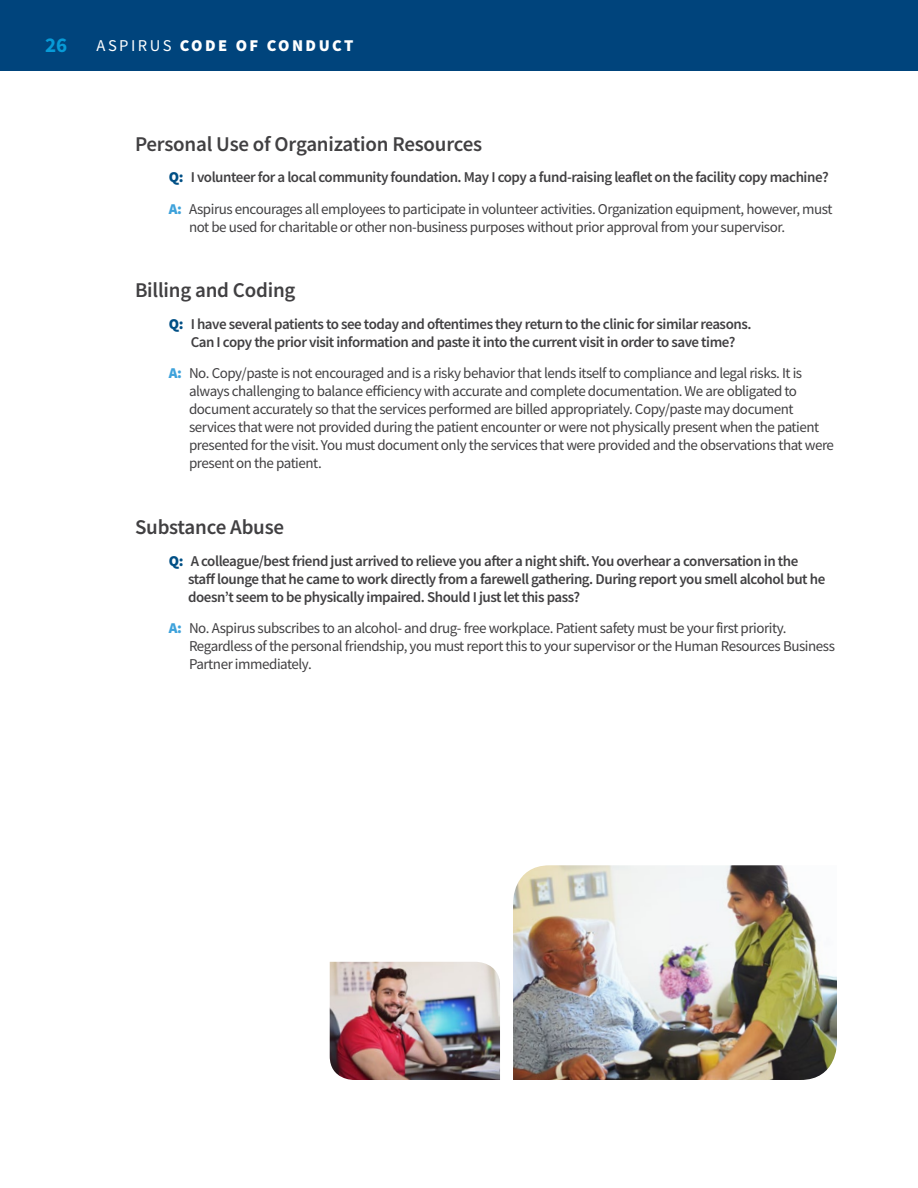
<style>
.page{position:relative;width:918px;height:1188px;background:#fff}
.page>*{position:absolute;margin:0;border:0;box-sizing:border-box;transform-origin:0 0}
.t1{font:600 21px "Source Sans Pro";letter-spacing:-.01em;color:#414042}
.t2{font:700 21px "Source Sans Pro";color:#079bd7}
.t3{font:900 16.5px "Source Sans Pro";letter-spacing:.15em;color:#fff}
.t4{font:15px/18px "Source Sans Pro";letter-spacing:-.03em;color:#414042}
.t5{font:600 15px/18px "Source Sans Pro";letter-spacing:-.03em;color:#414042;text-align:center}
.s1{font-weight:400}
.s2{font-weight:900;color:#004f85}
.s3{font-weight:600}
.s4{font-weight:900;color:#3ea2db}
</style>
<div class="page">
<div style="left:0;top:0;width:918px;height:71px;background:#00447c"></div>
<img style="left:330px;top:962px;width:170px;height:118px">
<img style="left:513px;top:865px;width:324px;height:215px">
<h1 class="t2" style="left:45px;top:31px;width:24px">26</h1>
<p class="t3" style="left:97px;top:34px;width:258px"><span class="s1">ASPIRUS</span> CODE OF CONDUCT</p>
<h1 class="t1" style="left:135px;top:130px;width:349px">Personal Use of Organization Resources</h1>
<p class="t4" style="left:169px;top:161px;width:665px;line-height:31.5px"><span class="s2">Q:</span> <span class="s3">I volunteer for a local community foundation. May I copy a fund-raising leaflet on the facility copy machine?<br></span><span class="s4">A:</span> Aspirus encourages all employees to participate in volunteer activities. Organization equipment, however, must</p>
<p class="t4" style="left:189px;top:218px;width:598px">not be used for charitable or other non-business purposes without prior approval from your supervisor.</p>
<h1 class="t1" style="left:135px;top:277px;width:162px">Billing and Coding</h1>
<p class="t5" style="left:169px;top:315px;width:584px"><span class="s2">Q:</span> I have several patients to see today and oftentimes they return to the clinic for similar reasons.<br>Can I copy the prior visit information and paste it into the current visit in order to save time?</p>
<p class="t4" style="left:189px;top:364px;width:647px;text-indent:-20px"><span class="s4">A:</span> No. Copy/paste is not encouraged and is a risky behavior that lends itself to compliance and legal risks. It is always challenging to balance efficiency with accurate and complete documentation. We are obligated to document accurately so that the services performed are billed appropriately. Copy/paste may document services that were not provided during the patient encounter or were not physically present when the patient presented for the visit. You must document only the services that were provided and the observations that were present on the patient.</p>
<h1 class="t1" style="left:135px;top:513px;width:151px">Substance Abuse</h1>
<p class="t5" style="left:188px;top:552px;width:639px;text-align:left;text-indent:-19px"><span class="s2">Q:</span> A colleague/best friend just arrived to relieve you after a night shift. You overhear a conversation in the staff lounge that he came to work directly from a farewell gathering. During report you smell alcohol but he doesn’t seem to be physically impaired. Should I just let this pass?</p>
<p class="t4" style="left:189px;top:619px;width:647px;text-indent:-20px"><span class="s4">A:</span> No. Aspirus subscribes to an alcohol- and drug- free workplace. Patient safety must be your first priority.<br>Regardless of the personal friendship, you must report this to your supervisor or the Human Resources Business<br>Partner immediately.</p>
</div>
